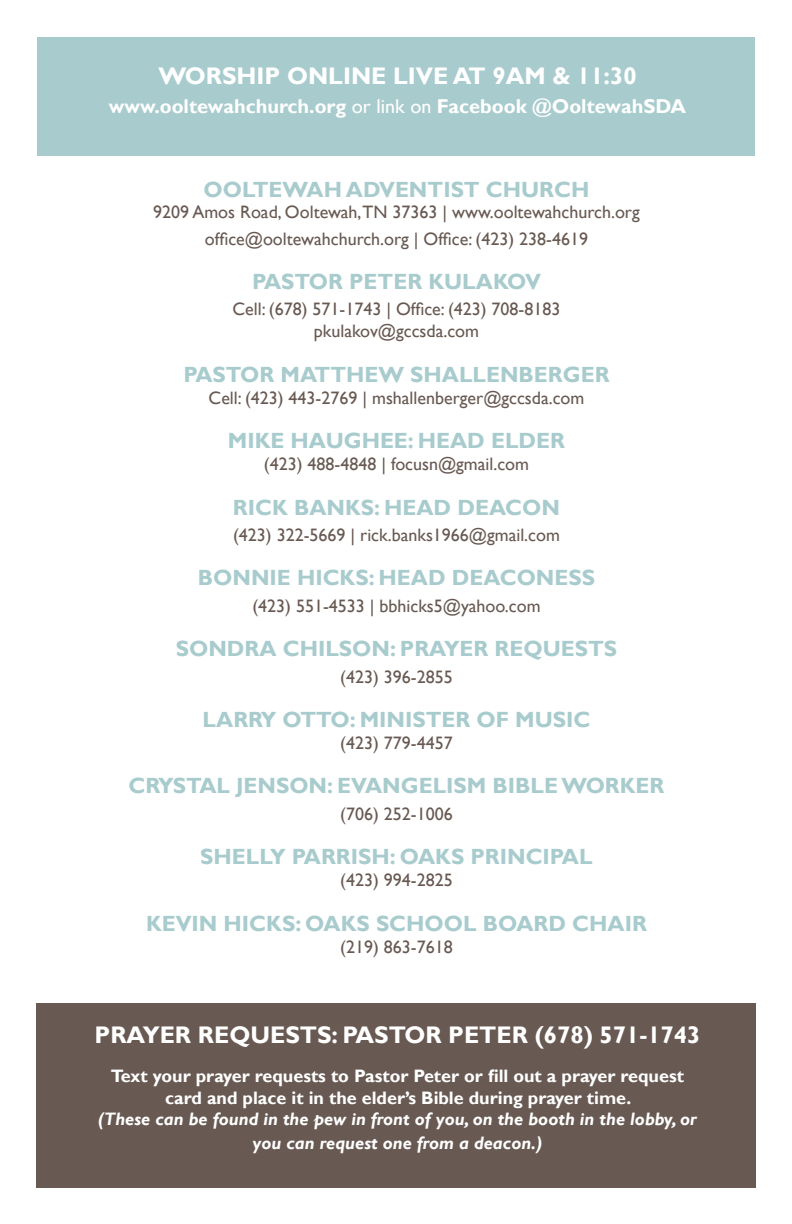
<style>
.page{position:relative;width:792px;height:1224px;background:#fff}
.page>*{position:absolute;margin:0;border:0;box-sizing:border-box;transform-origin:0 0}
.t1{font:700 24px "Gill Sans";color:#fff}
.t2{font:700 22px "Gill Sans";color:#a8cbcd}
.t3{font:700 20px "Gill Sans";color:#fff}
.t4{font:18px/22px "Gill Sans";color:#685952;text-align:center}
.t5{font:700 18px/21.6px "Gill Sans";color:#fff;text-align:center}
.t6{font:italic 700 18px "Gill Sans";color:#fff}
.s1{font-weight:400}
.s2{font-style:italic}
</style>
<div class="page">
<div style="left:37px;top:37px;width:718px;height:119px;background:#a8cbcd"></div>
<div style="left:36px;top:1004px;width:720px;height:184px;background:#685952"></div>
<p class="t1" style="left:158px;top:61px;width:480px">WORSHIP ONLINE LIVE AT 9AM &amp; 11:30</p>
<p class="t3" style="left:109px;top:94px;width:579px">www.ooltewahchurch.org <span class="s1">or link on</span> Facebook @OoltewahSDA</p>
<p class="t2" style="left:204px;top:176px;width:387px">OOLTEWAH ADVENTIST CHURCH</p>
<p class="t4" style="left:153px;top:202px;width:488px">9209 Amos Road, Ooltewah,TN 37363 | www.ooltewahchurch.org</p>
<p class="t4" style="left:205px;top:228px;width:385px">office@ooltewahchurch.org | Office: (423) 238-4619</p>
<p class="t2" style="left:252px;top:268px;width:290px">PASTOR PETER KULAKOV</p>
<p class="t4" style="left:233px;top:299px;width:329px">Cell: (678) 571-1743 | Office: (423) 708-8183 pkulakov@gccsda.com</p>
<p class="t2" style="left:183px;top:361px;width:428px">PASTOR MATTHEW SHALLENBERGER</p>
<p class="t4" style="left:209px;top:387px;width:377px">Cell: (423) 443-2769 | mshallenberger@gccsda.com</p>
<p class="t2" style="left:228px;top:428px;width:339px">MIKE HAUGHEE: HEAD ELDER</p>
<p class="t4" style="left:264px;top:454px;width:267px">(423) 488-4848 | focusn@gmail.com</p>
<p class="t2" style="left:233px;top:494px;width:329px">RICK BANKS: HEAD DEACON</p>
<p class="t4" style="left:233px;top:524px;width:328px">(423) 322-5669 | rick.banks1966@gmail.com</p>
<p class="t2" style="left:198px;top:565px;width:399px">BONNIE HICKS: HEAD DEACONESS</p>
<p class="t4" style="left:252px;top:595px;width:290px">(423) 551-4533 | bbhicks5@yahoo.com</p>
<p class="t2" style="left:176px;top:636px;width:443px">SONDRA CHILSON: PRAYER REQUESTS</p>
<p class="t4" style="left:340px;top:666px;width:114px">(423) 396-2855</p>
<p class="t2" style="left:203px;top:706px;width:389px">LARRY OTTO: MINISTER OF MUSIC</p>
<p class="t4" style="left:340px;top:732px;width:114px">(423) 779-4457</p>
<p class="t2" style="left:128px;top:773px;width:538px">CRYSTAL JENSON: EVANGELISM BIBLE WORKER</p>
<p class="t4" style="left:340px;top:803px;width:114px">(706) 252-1006</p>
<p class="t2" style="left:200px;top:844px;width:394px">SHELLY PARRISH: OAKS PRINCIPAL</p>
<p class="t4" style="left:340px;top:870px;width:114px">(423) 994-2825</p>
<p class="t2" style="left:146px;top:910px;width:502px">KEVIN HICKS: OAKS SCHOOL BOARD CHAIR</p>
<p class="t4" style="left:340px;top:936px;width:114px">(219) 863-7618</p>
<p class="t1" style="left:95px;top:1020px;width:607px">PRAYER REQUESTS: PASTOR PETER (678) 571-1743</p>
<p class="t5" style="left:98px;top:1066px;width:600px">Text your prayer requests to Pastor Peter or fill out a prayer request card and place it in the elder’s Bible during prayer time.<br><span class="s2">(These can be found in the pew in front of you, on the booth in the lobby, or</span></p>
<p class="t6" style="left:253px;top:1133px;width:291px">you can request one from a deacon.)</p>
</div>
